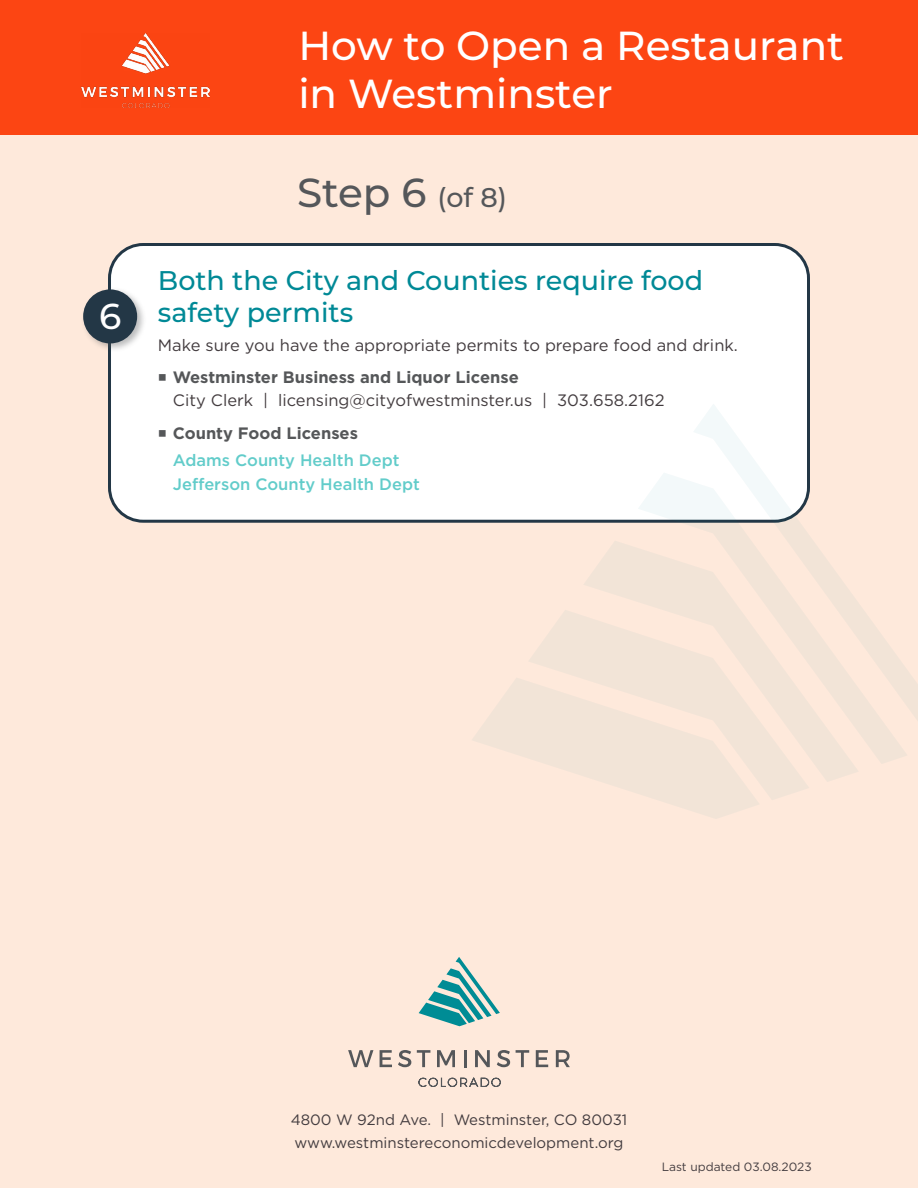
<style>
.page{position:relative;width:918px;height:1188px;background:#fff}
.page>*{position:absolute;margin:0;border:0;box-sizing:border-box;transform-origin:0 0}
.t1{font:500 40.5px/48px "Montserrat";color:#fff}
.t2{font:500 40.5px "Montserrat";color:#55575a}
.t3{font:500 36px "Montserrat";color:#fff}
.t4{font:500 27px/32.4px "Montserrat";color:#008996}
.reg_text{font:16.5px "Gotham";color:#433c3f}
.t5{font:700 16.5px "Gotham";color:#555759}
.indent_text{font:16.5px "Gotham";color:#433c3f}
.indent_text-2{font:500 16.5px "Gotham";color:#62ccca}
.t6{font:15px/22.5px "Gotham";color:#433c3f}
.t7{font:12px "Gotham";color:#433c3f}
.s1{font-size:27px}
.s2{font-family:"Carta Std";font-weight:400}
</style>
<div class="page">
<div style="left:0;top:0;width:918px;height:135px;background:#fc4513"></div>
<div style="left:0;top:135px;width:918px;height:1053px;background:#fee9db"></div>
<img style="left:81px;top:33px;width:128px;height:75px">
<svg style="left:348px;top:1050px;width:25px;height:17px"></svg>
<svg style="left:380px;top:1050px;width:12px;height:17px"></svg>
<svg style="left:398px;top:1050px;width:13px;height:17px"></svg>
<svg style="left:417px;top:1050px;width:13px;height:17px"></svg>
<svg style="left:437px;top:1050px;width:18px;height:17px"></svg>
<svg style="left:464px;top:1050px;width:2px;height:17px"></svg>
<svg style="left:475px;top:1050px;width:15px;height:17px"></svg>
<svg style="left:497px;top:1050px;width:13px;height:17px"></svg>
<svg style="left:516px;top:1050px;width:13px;height:17px"></svg>
<svg style="left:536px;top:1050px;width:12px;height:17px"></svg>
<svg style="left:556px;top:1050px;width:14px;height:17px"></svg>
<svg style="left:419px;top:1078px;width:82px;height:9px"></svg>
<svg style="left:419px;top:957px;width:81px;height:69px"></svg>
<div style="left:110px;top:244px;width:699px;height:277px;background:#fff;border-radius:34px"></div>
<div style="left:108px;top:243px;width:702px;height:280px;border:3px solid #233746;border-radius:34px"></div>
<div style="left:80px;top:287px;width:67px;height:66px;background:#555759;opacity:.4"></div>
<div style="left:83px;top:289px;width:54px;height:54px;background:#233746;border-radius:50%"></div>
<svg style="left:694px;top:404px;width:224px;height:316px"></svg>
<svg style="left:638px;top:473px;width:270px;height:290px"></svg>
<svg style="left:584px;top:541px;width:275px;height:241px;fill:#f2e4d7"></svg>
<svg style="left:529px;top:610px;width:280px;height:190px;fill:#f2e4d7"></svg>
<svg style="left:472px;top:677px;width:288px;height:142px"></svg>
<p class="t3" style="left:99px;top:291px;width:24px">6</p>
<h1 class="t1" style="left:298px;top:20px;width:547px">How to Open a Restaurant in Westminster</h1>
<p class="t2" style="left:297px;top:164px;width:211px">Step 6 <span class="s1">(of 8)</span></p>
<p class="t4" style="left:158px;top:263px;width:547px">Both the City and Counties require food safety permits</p>
<p class="reg_text" style="left:158px;top:335px;width:582px">Make sure you have the appropriate permits to prepare food and drink.</p>
<p class="t5" style="left:158px;top:366px;width:362px"><span class="s2">■</span> Westminster Business and Liquor License</p>
<p class="indent_text" style="left:173px;top:389px;width:493px">City Clerk | licensing@cityofwestminster.us | 303.658.2162</p>
<p class="t5" style="left:158px;top:422px;width:202px"><span class="s2">■</span> County Food Licenses</p>
<p class="indent_text-2" style="left:173px;top:449px;width:228px">Adams County Health Dept</p>
<p class="indent_text-2" style="left:173px;top:473px;width:249px">Jefferson County Health Dept</p>
<p class="t6" style="left:291px;top:1108px;width:338px">4800 W 92nd Ave. | Westminster, CO 80031 www.westminstereconomicdevelopment.org</p>
<p class="t7" style="left:662px;top:1159px;width:151px">Last updated 03.08.2023</p>
</div>
